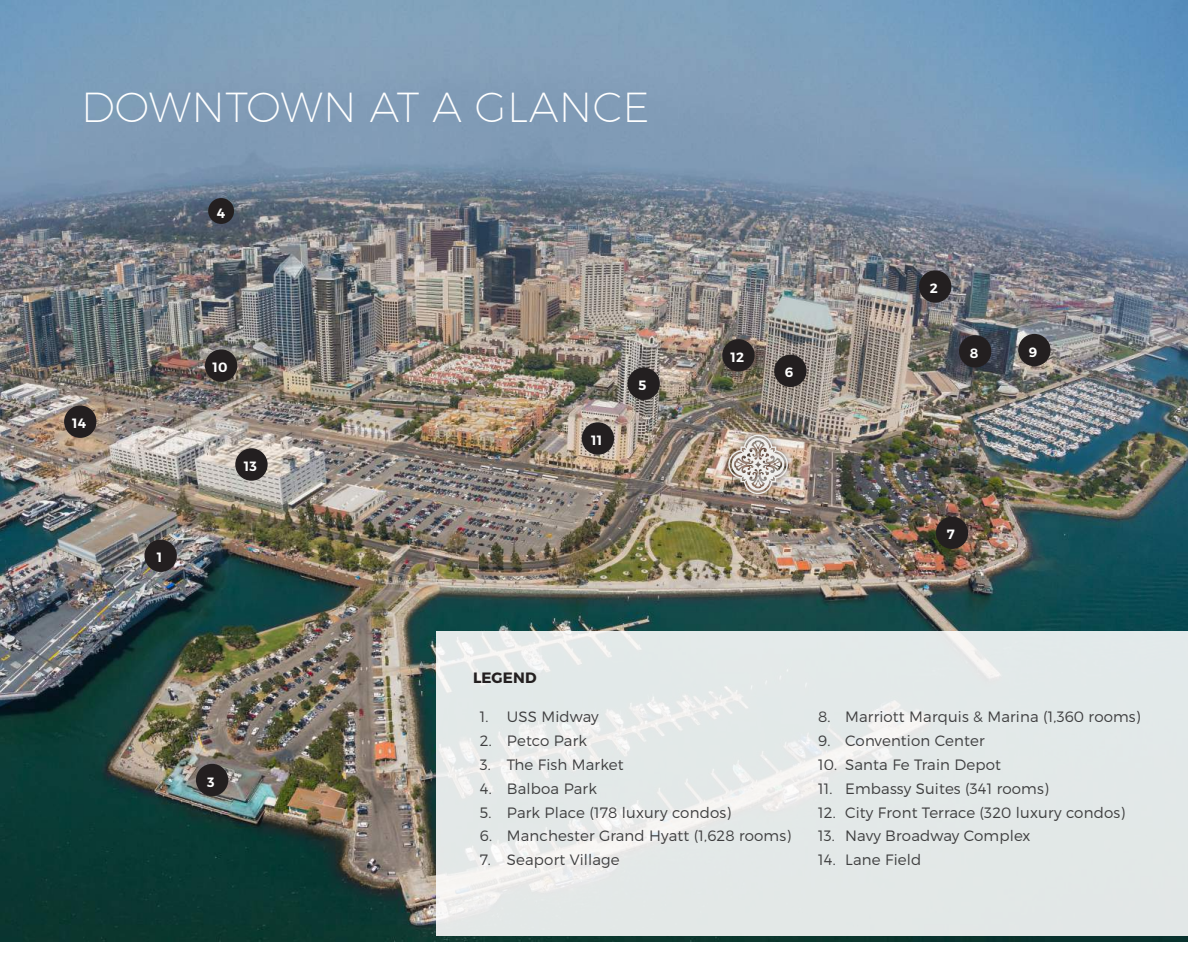
<style>
.page{position:relative;width:1188px;height:972px;background:#fff}
.page>*{position:absolute;margin:0;border:0;box-sizing:border-box;transform-origin:0 0}
.t1{font:200 42px "Montserrat";letter-spacing:.01em;color:#fff}
.t2{font:300 15px "Montserrat";letter-spacing:.01em;color:#3e3e3f}
.t3{font:700 15px "Montserrat";letter-spacing:.01em;color:#231f20}
.t4{font:600 13.5px "Montserrat";letter-spacing:.01em;color:#fff}
</style>
<div class="page">
<img style="left:0;top:0;width:1188px;height:941px">
<div style="left:919px;top:270px;width:32px;height:33px;background:#231f20;border-radius:50%"></div>
<div style="left:144px;top:540px;width:33px;height:32px;background:#231f20;border-radius:50%"></div>
<div style="left:627px;top:368px;width:33px;height:32px;background:#231f20;border-radius:50%"></div>
<div style="left:582px;top:422px;width:32px;height:33px;background:#231f20;border-radius:50%"></div>
<div style="left:208px;top:198px;width:26px;height:26px;background:#231f20;border-radius:50%"></div>
<div style="left:196px;top:764px;width:32px;height:32px;background:#231f20;border-radius:50%"></div>
<div style="left:774px;top:355px;width:33px;height:32px;background:#231f20;border-radius:50%"></div>
<div style="left:936px;top:517px;width:32px;height:32px;background:#231f20;border-radius:50%"></div>
<div style="left:959px;top:335px;width:32px;height:33px;background:#231f20;border-radius:50%"></div>
<div style="left:1018px;top:334px;width:33px;height:32px;background:#231f20;border-radius:50%"></div>
<svg style="left:436px;top:631px;width:752px;height:305px;background:#e4e9e9"></svg>
<div style="left:205px;top:349px;width:32px;height:33px;background:#231f20;border-radius:50%"></div>
<div style="left:235px;top:448px;width:33px;height:33px;background:#231f20;border-radius:50%"></div>
<div style="left:64px;top:406px;width:32px;height:32px;background:#231f20;border-radius:50%"></div>
<div style="left:722px;top:339px;width:33px;height:33px;background:#231f20;border-radius:50%"></div>
<div style="left:721px;top:427px;width:75px;height:75px;background:#292424;opacity:.75"></div>
<svg style="left:728px;top:435px;width:60px;height:59px;background:#c1b6ad"></svg>
<h1 class="t1" style="left:81px;top:81px;width:570px">DOWNTOWN AT A GLANCE</h1>
<p class="t4" style="left:217px;top:204px;width:10px">4</p>
<p class="t4" style="left:72px;top:415px;width:15px">14</p>
<p class="t4" style="left:157px;top:549px;width:7px">1</p>
<p class="t4" style="left:212px;top:359px;width:17px">10</p>
<p class="t4" style="left:244px;top:458px;width:15px">13</p>
<p class="t4" style="left:591px;top:432px;width:13px">11</p>
<p class="t4" style="left:639px;top:377px;width:9px">5</p>
<p class="t4" style="left:730px;top:349px;width:15px">12</p>
<p class="t4" style="left:785px;top:364px;width:10px">6</p>
<p class="t4" style="left:930px;top:280px;width:10px">2</p>
<p class="t4" style="left:970px;top:345px;width:10px">8</p>
<p class="t4" style="left:1029px;top:343px;width:10px">9</p>
<p class="t4" style="left:947px;top:526px;width:9px">7</p>
<p class="t4" style="left:207px;top:773px;width:9px">3</p>
<p class="t3" style="left:473px;top:668px;width:65px">LEGEND</p>
<p class="t2" style="left:480px;top:707px;width:120px">1. USS Midway</p>
<p class="t2" style="left:480px;top:731px;width:109px">2. Petco Park</p>
<p class="t2" style="left:480px;top:755px;width:145px">3. The Fish Market</p>
<p class="t2" style="left:480px;top:779px;width:119px">4. Balboa Park</p>
<p class="t2" style="left:480px;top:803px;width:253px">5. Park Place (178 luxury condos)</p>
<p class="t2" style="left:480px;top:827px;width:313px">6. Manchester Grand Hyatt (1,628 rooms)</p>
<p class="t2" style="left:480px;top:851px;width:141px">7. Seaport Village</p>
<p class="t2" style="left:818px;top:707px;width:324px">8. Marriott Marquis &amp; Marina (1,360 rooms)</p>
<p class="t2" style="left:818px;top:731px;width:168px">9. Convention Center</p>
<p class="t2" style="left:818px;top:755px;width:184px">10. Santa Fe Train Depot</p>
<p class="t2" style="left:818px;top:779px;width:232px">11. Embassy Suites (341 rooms)</p>
<p class="t2" style="left:818px;top:803px;width:308px">12. City Front Terrace (320 luxury condos)</p>
<p class="t2" style="left:818px;top:827px;width:214px">13. Navy Broadway Complex</p>
<p class="t2" style="left:818px;top:851px;width:105px">14. Lane Field</p>
</div>
